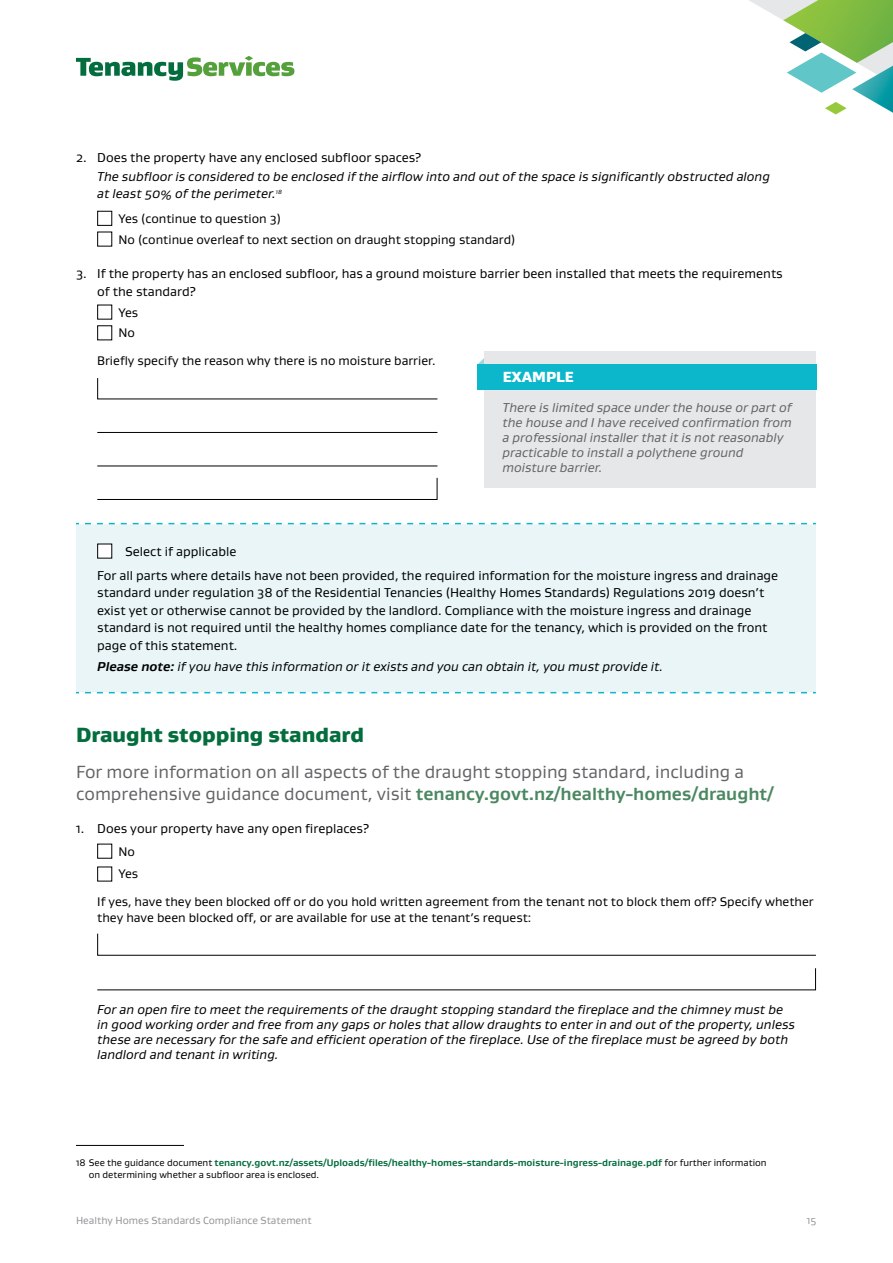
<style>
.page{position:relative;width:893px;height:1263px;background:#fff}
.page>*{position:absolute;margin:0;border:0;box-sizing:border-box;transform-origin:0 0}
.Heading_1_Gustan{font:900 21px "Gustan";color:#046d3d}
.Intro_text_Gustan{font:18px/22.5px "Gustan";color:#636466}
.Body_text_Gustan{font:900 15px "Gustan";color:#fff}
.Indented_5mm{font:italic 13.2px/15px "Gustan";color:#000}
.Body_text_Gustan-2{font:13.2px/17.7px "Gustan";color:#000}
.Hanging_Indent_5mm{font:13.2px/17.7px "Gustan";color:#000}
.Example_Body{font:italic 13.2px/15px "Gustan";color:#636466}
.Body_text_Gustan-3{font:italic 13.2px "Gustan";color:#000}
.Indented_5mm-2{font:12.75px/16.5px "Gustan";color:#000}
.t1{font:10.5px "Gustan";color:#939598}
.Source_text_Gustan{font:700 9.75px/12px "Gustan";color:#046d3d}
.s1{font-weight:700}
.s2{font-weight:700;color:#4b8861}
.s3{font-weight:400;color:#000}
</style>
<div class="page">
<svg style="left:76px;top:56px;width:218px;height:25px"></svg>
<svg style="left:749px;top:0;width:144px;height:115px"></svg>
<div style="left:97px;top:211px;width:15px;height:15px;border:1px solid #000"></div>
<div style="left:97px;top:232px;width:15px;height:14px;border:1px solid #000"></div>
<div style="left:97px;top:305px;width:15px;height:14px;border:1px solid #000"></div>
<div style="left:97px;top:325px;width:15px;height:15px;border:1px solid #000"></div>
<svg style="left:97px;top:378px;width:341px;height:22px"></svg>
<hr style="left:97px;top:432px;width:340px;height:1px;background:#000">
<hr style="left:97px;top:466px;width:340px;height:1px;background:#000">
<svg style="left:97px;top:477px;width:341px;height:23px"></svg>
<svg style="left:478px;top:358px;width:6px;height:6px"></svg>
<div style="left:484px;top:352px;width:331px;height:136px;background:#e6e7e8"></div>
<div style="left:477px;top:364px;width:340px;height:26px;background:#0cb7cb"></div>
<div style="left:76px;top:524px;width:740px;height:169px;background:#e9f5f7"></div>
<hr style="left:76px;top:692px;width:740px;height:1px;background:#fff">
<svg style="left:85px;top:523px;width:731px;height:1px"></svg>
<svg style="left:85px;top:692px;width:731px;height:1px"></svg>
<div style="left:98px;top:544px;width:14px;height:14px;background:#fff"></div>
<div style="left:97px;top:544px;width:15px;height:14px;border:1px solid #000"></div>
<div style="left:97px;top:844px;width:15px;height:14px;border:1px solid #000"></div>
<div style="left:97px;top:866px;width:15px;height:15px;border:1px solid #000"></div>
<svg style="left:97px;top:933px;width:719px;height:23px"></svg>
<svg style="left:97px;top:968px;width:719px;height:23px"></svg>
<hr style="left:76px;top:1145px;width:108px;height:1px;background:#000">
<p class="Hanging_Indent_5mm" style="left:76px;top:148px;width:347px">2. Does the property have any enclosed subfloor spaces?</p>
<p class="Indented_5mm" style="left:97px;top:168px;width:674px;line-height:16.5px">The subfloor is considered to be enclosed if the airflow into and out of the space is significantly obstructed along at least 50% of the perimeter.<sup>18</sup></p>
<p class="Indented_5mm-2" style="left:119px;top:210px;width:164px">Yes (continue to question 3)</p>
<p class="Indented_5mm-2" style="left:119px;top:231px;width:398px">No (continue overleaf to next section on draught stopping standard)</p>
<p class="Hanging_Indent_5mm" style="left:97px;top:264px;width:687px;text-indent:-21px">3. If the property has an enclosed subfloor, has a ground moisture barrier been installed that meets the requirements of the standard?</p>
<p class="Indented_5mm-2" style="left:119px;top:304px;width:21px">Yes</p>
<p class="Indented_5mm-2" style="left:119px;top:324px;width:18px">No</p>
<p class="Indented_5mm-2" style="left:97px;top:352px;width:340px">Briefly specify the reason why there is no moisture barrier.</p>
<p class="Example_Body" style="left:503px;top:400px;width:291px">There is limited space under the house or part of the house and I have received confirmation from a professional installer that it is not reasonably practicable to install a polythene ground moisture barrier.</p>
<p class="Body_text_Gustan" style="left:503px;top:367px;width:72px">EXAMPLE</p>
<p class="Body_text_Gustan-2" style="left:125px;top:542px;width:113px">Select if applicable</p>
<p class="Body_text_Gustan-2" style="left:97px;top:566px;width:682px">For all parts where details have not been provided, the required information for the moisture ingress and drainage standard under regulation 38 of the Residential Tenancies (Healthy Homes Standards) Regulations 2019 doesn’t exist yet or otherwise cannot be provided by the landlord. Compliance with the moisture ingress and drainage standard is not required until the healthy homes compliance date for the tenancy, which is provided on the front page of this statement.</p>
<p class="Body_text_Gustan-3" style="left:97px;top:658px;width:567px"><span class="s1">Please note:</span> if you have this information or it exists and you can obtain it, you must provide it.</p>
<p class="Heading_1_Gustan" style="left:76px;top:721px;width:290px">Draught stopping standard</p>
<p class="Intro_text_Gustan" style="left:76px;top:760px;width:699px">For more information on all aspects of the draught stopping standard, including a comprehensive guidance document, visit <span class="s2">tenancy.govt.nz/healthy-homes/draught/</span></p>
<p class="Hanging_Indent_5mm" style="left:76px;top:819px;width:295px">1. Does your property have any open fireplaces?</p>
<p class="Indented_5mm-2" style="left:119px;top:843px;width:18px">No</p>
<p class="Indented_5mm-2" style="left:119px;top:865px;width:21px">Yes</p>
<p class="Indented_5mm-2" style="left:97px;top:893px;width:718px">If yes, have they been blocked off or do you hold written agreement from the tenant not to block them off? Specify whether they have been blocked off, or are available for use at the tenant’s request:</p>
<p class="Indented_5mm" style="left:97px;top:1001px;width:699px">For an open fire to meet the requirements of the draught stopping standard the fireplace and the chimney must be in good working order and free from any gaps or holes that allow draughts to enter in and out of the property, unless these are necessary for the safe and efficient operation of the fireplace. Use of the fireplace must be agreed by both landlord and tenant in writing.</p>
<p class="Source_text_Gustan" style="left:89px;top:1156px;width:679px;text-indent:-13px"><span class="s3">18 See the guidance document</span> tenancy.govt.nz/assets/Uploads/files/healthy-homes-standards-moisture-ingress-drainage.pdf <span class="s3">for further information on determining whether a subfloor area is enclosed.</span></p>
<p class="t1" style="left:76px;top:1214px;width:237px">Healthy Homes Standards Compliance Statement</p>
<p class="t1" style="left:807px;top:1214px;width:11px">15</p>
</div>
